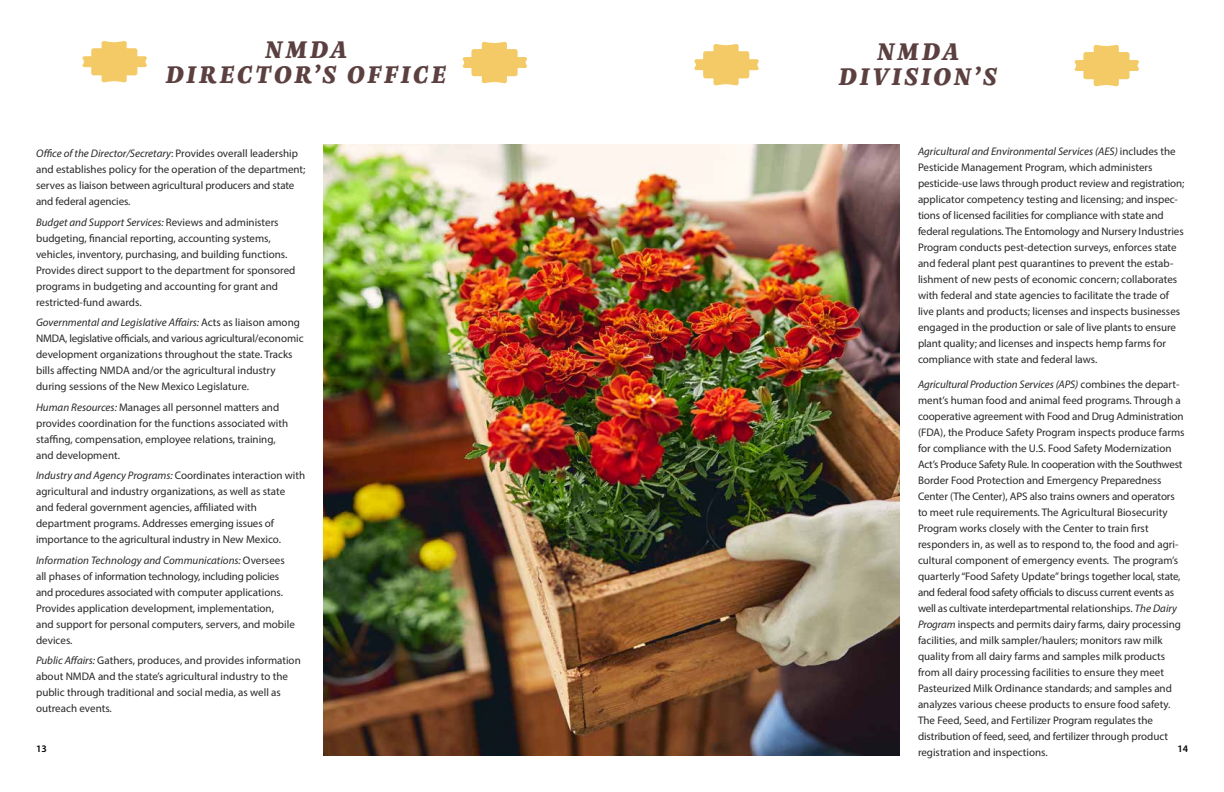
<style>
.page{position:relative;width:1224px;height:792px;background:#fff}
.page>*{position:absolute;margin:0;border:0;box-sizing:border-box;transform-origin:0 0}
.t1{font:italic 700 25px/25px "Zenon";letter-spacing:.115em;color:#5c4040;text-align:center}
.t2{font:11px/16px "Myriad Pro";color:#292829}
.t3{font:600 10px "Myriad Pro";color:#000}
.s1{font-style:italic}
</style>
<div class="page">
<svg style="left:82px;top:41px;width:65px;height:41px"></svg>
<svg style="left:463px;top:42px;width:64px;height:41px"></svg>
<img style="left:324px;top:144px;width:576px;height:612px">
<svg style="left:694px;top:44px;width:65px;height:41px"></svg>
<svg style="left:1075px;top:45px;width:64px;height:41px"></svg>
<h1 class="t1" style="left:166px;top:35px;width:282px">NMDA<br>DIRECTOR’S OFFICE</h1>
<h1 class="t1" style="left:839px;top:37px;width:160px">NMDA<br>DIVISION’S</h1>
<p class="t2" style="left:918px;top:143px;width:268px"><span class="s1">Agricultural and Environmental Services (AES)</span> includes the Pesticide Management Program, which administers pesticide-use laws through product review and registration; applicator competency testing and licensing; and inspec&shy;tions of licensed facilities for compliance with state and federal regulations. The Entomology and Nursery Industries Program conducts pest-detection surveys, enforces state and federal plant pest quarantines to prevent the estab&shy;lishment of new pests of economic concern; collaborates with federal and state agencies to facilitate the trade of live plants and products; licenses and inspects businesses engaged in the production or sale of live plants to ensure plant quality; and licenses and inspects hemp farms for compliance with state and federal laws.</p>
<p class="t2" style="left:918px;top:376px;width:268px"><span class="s1">Agricultural Production Services (APS)</span> combines the depart&shy;ment’s human food and animal feed programs. Through a cooperative agreement with Food and Drug Administration (FDA), the Produce Safety Program inspects produce farms for compliance with the U.S. Food Safety Modernization Act’s Produce Safety Rule. In cooperation with the Southwest Border Food Protection and Emergency Preparedness Center (The Center), APS also trains owners and operators to meet rule requirements. The Agricultural Biosecurity Program works closely with the Center to train first responders in, as well as to respond to, the food and agri&shy;cultural component of emergency events. The program’s quarterly “Food Safety Update” brings together local, state, and federal food safety officials to discuss current events as well as cultivate interdepartmental relationships. <span class="s1">The Dairy Program</span> inspects and permits dairy farms, dairy processing facilities, and milk sampler/haulers; monitors raw milk quality from all dairy farms and samples milk products from all dairy processing facilities to ensure they meet Pasteurized Milk Ordinance standards; and samples and analyzes various cheese products to ensure food safety.<br>The Feed, Seed, and Fertilizer Program regulates the distribution of feed, seed, and fertilizer through product registration and inspections.</p>
<p class="t2" style="left:36px;top:145px;width:271px"><span class="s1">Office of the Director/Secretary</span>: Provides overall leadership and establishes policy for the operation of the department; serves as liaison between agricultural producers and state and federal agencies.</p>
<p class="t2" style="left:36px;top:214px;width:261px"><span class="s1">Budget and Support Services:</span> Reviews and administers budgeting, financial reporting, accounting systems, vehicles, inventory, purchasing, and building functions.<br>Provides direct support to the department for sponsored programs in budgeting and accounting for grant and restricted-fund awards.</p>
<p class="t2" style="left:36px;top:314px;width:269px"><span class="s1">Governmental and Legislative Affairs:</span> Acts as liaison among NMDA, legislative officials, and various agricultural/economic development organizations throughout the state. Tracks bills affecting NMDA and/or the agricultural industry during sessions of the New Mexico Legislature.</p>
<p class="t2" style="left:36px;top:399px;width:254px"><span class="s1">Human Resources:</span> Manages all personnel matters and provides coordination for the functions associated with staffing, compensation, employee relations, training, and development.</p>
<p class="t2" style="left:36px;top:467px;width:271px"><span class="s1">Industry and Agency Programs:</span> Coordinates interaction with agricultural and industry organizations, as well as state and federal government agencies, affiliated with department programs. Addresses emerging issues of importance to the agricultural industry in New Mexico.</p>
<p class="t2" style="left:36px;top:552px;width:260px"><span class="s1">Information Technology and Communications:</span> Oversees all phases of information technology, including policies and procedures associated with computer applications.<br>Provides application development, implementation,<br>and support for personal computers, servers, and mobile devices.</p>
<p class="t2" style="left:36px;top:653px;width:266px"><span class="s1">Public Affairs:</span> Gathers, produces, and provides information about NMDA and the state’s agricultural industry to the public through traditional and social media, as well as outreach events.</p>
<p class="t3" style="left:36px;top:742px;width:12px">13</p>
<p class="t3" style="left:1177px;top:742px;width:12px">14</p>
</div>
